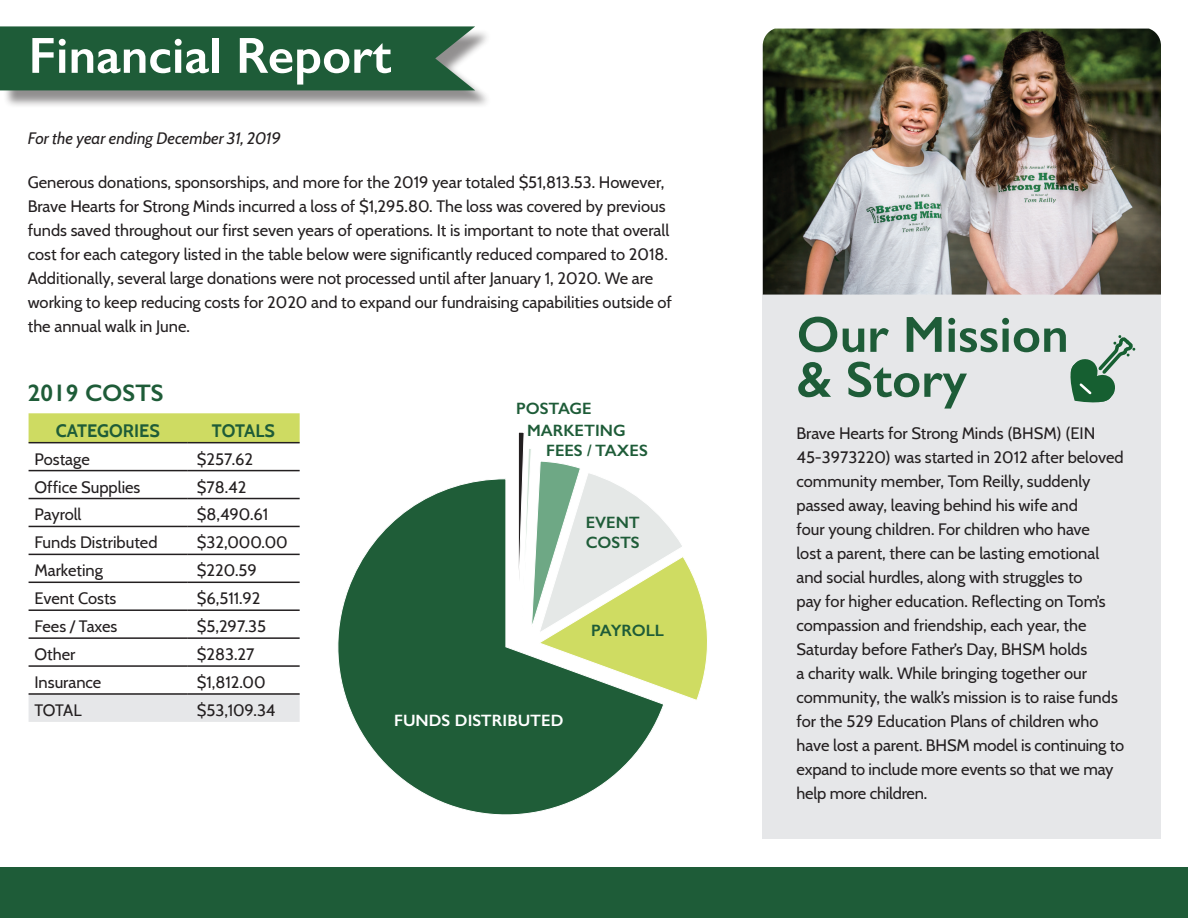
<style>
.page{position:relative;width:1188px;height:918px;background:#fff}
.page>*{position:absolute;margin:0;border:0;box-sizing:border-box;transform-origin:0 0}
.t1{font:600 51px/45px "Gill Sans";color:#1e5c38}
.t2{font:600 51px "Gill Sans";color:#fff}
.t3{font:600 24px "Gill Sans";color:#1e5c38}
.t4{font:700 18px "Cabin";color:#1e5c38}
.t5{font:16.5px/24px "Cabin";color:#231f20}
.t6{font:600 16.5px/19.8px "Gill Sans";color:#1e5c38}
.t7{font:italic 16.5px "Cabin";color:#231f20}
.t8{font:600 16.5px "Gill Sans";color:#fff}
</style>
<div class="page">
<div style="left:763px;top:295px;width:398px;height:544px;background:#e6e7e9"></div>
<svg style="left:338px;top:478px;width:326px;height:337px"></svg>
<svg style="left:518px;top:432px;width:189px;height:269px"></svg>
<div style="left:0;top:867px;width:1188px;height:51px;background:#1e5c38"></div>
<div style="left:3px;top:29px;width:489px;height:79px;background:#231f20;opacity:.5"></div>
<div style="left:0;top:26px;width:475px;height:64px;background:#1e5c38"></div>
<svg style="left:29px;top:413px;width:271px;height:29px;background:#ceda63"></svg>
<div style="left:29px;top:695px;width:271px;height:27px;background:#e6e7e9"></div>
<hr style="left:29px;top:442px;width:158px;height:1px;background:#231f20">
<hr style="left:187px;top:442px;width:113px;height:1px;background:#231f20">
<hr style="left:29px;top:470px;width:158px;height:1px;background:#231f20">
<hr style="left:187px;top:470px;width:113px;height:1px;background:#231f20">
<hr style="left:29px;top:498px;width:158px;height:1px;background:#231f20">
<hr style="left:187px;top:498px;width:113px;height:1px;background:#231f20">
<hr style="left:29px;top:526px;width:158px;height:1px;background:#231f20">
<hr style="left:187px;top:526px;width:113px;height:1px;background:#231f20">
<hr style="left:29px;top:554px;width:158px;height:1px;background:#231f20">
<hr style="left:187px;top:554px;width:113px;height:1px;background:#231f20">
<hr style="left:29px;top:582px;width:158px;height:1px;background:#231f20">
<hr style="left:187px;top:582px;width:113px;height:1px;background:#231f20">
<hr style="left:29px;top:609px;width:158px;height:2px;background:#231f20">
<hr style="left:187px;top:609px;width:113px;height:2px;background:#231f20">
<hr style="left:29px;top:637px;width:158px;height:2px;background:#231f20">
<hr style="left:187px;top:637px;width:113px;height:2px;background:#231f20">
<hr style="left:29px;top:665px;width:158px;height:2px;background:#231f20">
<hr style="left:187px;top:665px;width:113px;height:2px;background:#231f20">
<hr style="left:29px;top:693px;width:158px;height:2px;background:#231f20">
<hr style="left:187px;top:693px;width:113px;height:2px;background:#231f20">
<img style="left:763px;top:29px;width:398px;height:266px">
<svg style="left:1070px;top:335px;width:65px;height:68px"></svg>
<h1 class="t2" style="left:29px;top:25px;width:364px">Financial Report</h1>
<p class="t7" style="left:28px;top:126px;width:255px">For the year ending December 31, 2019</p>
<p class="t5" style="left:28px;top:169px;width:646px">Generous donations, sponsorships, and more for the 2019 year totaled $51,813.53. However, Brave Hearts for Strong Minds incurred a loss of $1,295.80. The loss was covered by previous funds saved throughout our first seven years of operations. It is important to note that overall cost for each category listed in the table below were significantly reduced compared to 2018.<br>Additionally, several large donations were not processed until after January 1, 2020. We are working to keep reducing costs for 2020 and to expand our fundraising capabilities outside of the annual walk in June.</p>
<h2 class="t3" style="left:28px;top:378px;width:137px">2019 COSTS</h2>
<p class="t4" style="left:56px;top:416px;width:105px">CATEGORIES</p>
<p class="t4" style="left:212px;top:416px;width:64px">TOTALS</p>
<p class="t5" style="left:35px;top:446px;width:57px">Postage</p>
<p class="t5" style="left:197px;top:446px;width:58px">$257.62</p>
<p class="t5" style="left:35px;top:474px;width:107px">Office Supplies</p>
<p class="t5" style="left:197px;top:474px;width:51px">$78.42</p>
<p class="t5" style="left:35px;top:502px;width:48px">Payroll</p>
<p class="t5" style="left:197px;top:502px;width:73px">$8,490.61</p>
<p class="t5" style="left:35px;top:529px;width:124px">Funds Distributed</p>
<p class="t5" style="left:197px;top:529px;width:92px">$32,000.00</p>
<p class="t5" style="left:35px;top:557px;width:70px">Marketing</p>
<p class="t5" style="left:197px;top:557px;width:61px">$220.59</p>
<p class="t5" style="left:35px;top:585px;width:83px">Event Costs</p>
<p class="t5" style="left:197px;top:585px;width:65px">$6,511.92</p>
<p class="t5" style="left:35px;top:613px;width:84px">Fees / Taxes</p>
<p class="t5" style="left:197px;top:613px;width:71px">$5,297.35</p>
<p class="t5" style="left:35px;top:641px;width:42px">Other</p>
<p class="t5" style="left:197px;top:641px;width:59px">$283.27</p>
<p class="t5" style="left:35px;top:669px;width:68px">Insurance</p>
<p class="t5" style="left:197px;top:669px;width:70px">$1,812.00</p>
<p class="t5" style="left:35px;top:697px;width:49px">TOTAL</p>
<p class="t5" style="left:197px;top:697px;width:80px">$53,109.34</p>
<p class="t6" style="left:516px;top:398px;width:77px">POSTAGE</p>
<p class="t6" style="left:527px;top:420px;width:100px">MARKETING</p>
<p class="t6" style="left:546px;top:440px;width:103px">FEES / TAXES</p>
<p class="t6" style="left:586px;top:512px;width:56px">EVENT<br>COSTS</p>
<p class="t6" style="left:591px;top:620px;width:74px">PAYROLL</p>
<p class="t8" style="left:394px;top:711px;width:171px">FUNDS DISTRIBUTED</p>
<h1 class="t1" style="left:796px;top:312px;width:274px">Our Mission &amp; Story</h1>
<p class="t5" style="left:796px;top:420px;width:329px">Brave Hearts for Strong Minds (BHSM) (EIN 45-3973220) was started in 2012 after beloved community member, Tom Reilly, suddenly passed away, leaving behind his wife and<br>four young children. For children who have<br>lost a parent, there can be lasting emotional and social hurdles, along with struggles to<br>pay for higher education. Reflecting on Tom’s compassion and friendship, each year, the Saturday before Father’s Day, BHSM holds<br>a charity walk. While bringing together our community, the walk’s mission is to raise funds for the 529 Education Plans of children who have lost a parent. BHSM model is continuing to expand to include more events so that we may help more children.</p>
</div>
